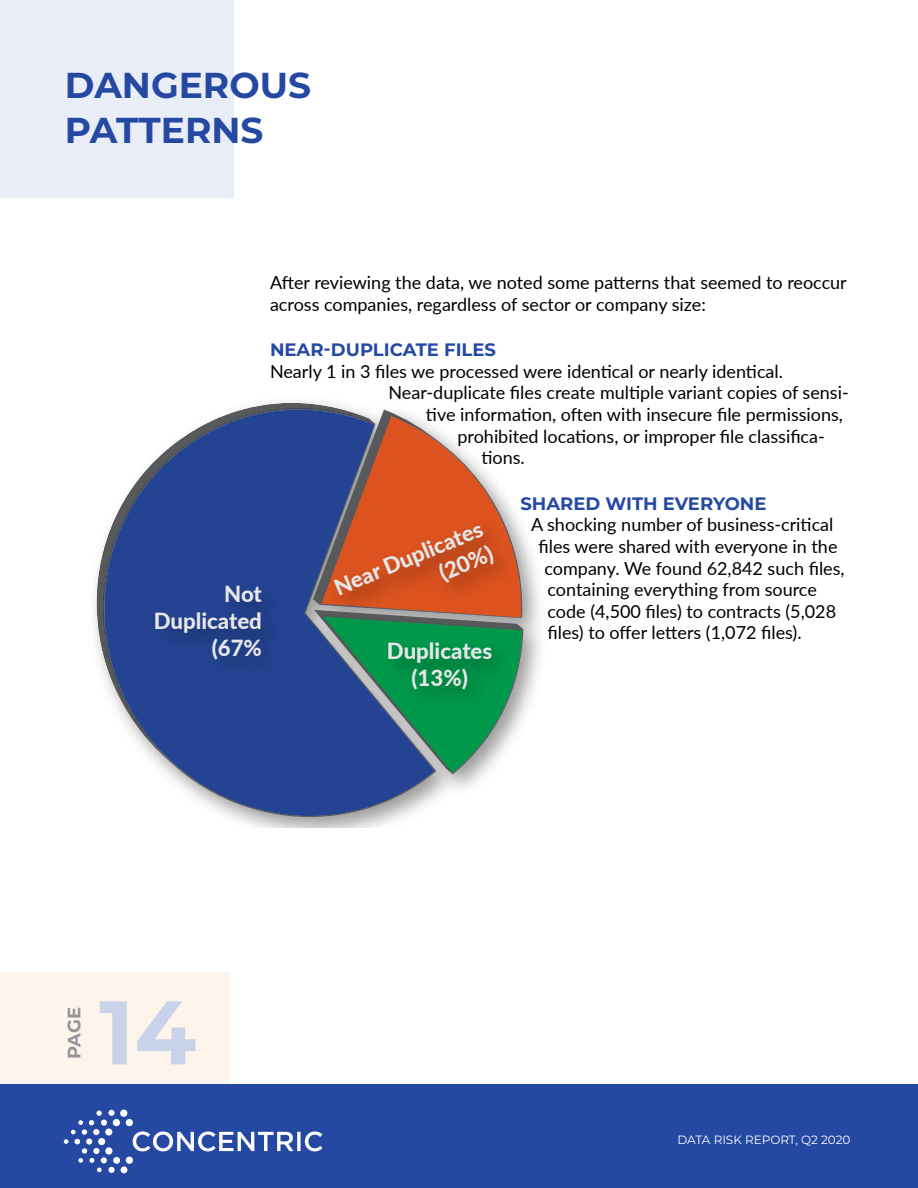
<style>
.page{position:relative;width:918px;height:1188px;background:#fff}
.page>*{position:absolute;margin:0;border:0;box-sizing:border-box;transform-origin:0 0}
.t1{font:700 90px "Montserrat";color:#c8d2e8}
.t2{font:700 36px/45px "Montserrat";color:#2549a3}
.t3{font:800 22.2px/26.7px "Lato";color:#e6e7e8;text-align:right}
.t4{font:18px/21.6px "Lato";color:#000}
.t5{font:700 18px "Montserrat";color:#2549a3}
.t6{font:700 18px "Montserrat";color:#939598}
.t7{font:12px "Montserrat";color:#fff}
</style>
<div class="page">
<div style="left:0;top:972px;width:230px;height:216px;background:#fff4ec"></div>
<div style="left:0;top:1084px;width:918px;height:104px;background:#2549a3"></div>
<div style="left:0;top:0;width:233px;height:198px;background:#e9edf6"></div>
<svg style="left:133px;top:1132px;width:189px;height:19px"></svg>
<div style="left:126px;top:1119px;width:7px;height:7px;background:#fff;border-radius:50%"></div>
<div style="left:113px;top:1119px;width:7px;height:7px;background:#fff;border-radius:50%"></div>
<div style="left:108px;top:1110px;width:7px;height:6px;background:#f8f9fc;border-radius:50%"></div>
<div style="left:120px;top:1110px;width:7px;height:7px;background:#fff;border-radius:50%"></div>
<div style="left:126px;top:1157px;width:7px;height:7px;background:#fff;border-radius:50%"></div>
<div style="left:121px;top:1166px;width:6px;height:7px;background:#fff;border-radius:50%"></div>
<div style="left:113px;top:1157px;width:7px;height:7px;background:#fff;border-radius:50%"></div>
<svg style="left:64px;top:1111px;width:51px;height:62px"></svg>
<img style="left:94px;top:401px;width:447px;height:427px">
<svg style="left:436px;top:403px;width:87px;height:413px"></svg>
<svg style="left:97px;top:403px;width:339px;height:414px;fill:#244493"></svg>
<img style="left:371px;top:657px;width:153px;height:67px">
<img style="left:315px;top:502px;width:214px;height:155px">
<img style="left:138px;top:568px;width:155px;height:125px">
<h2 class="t2" style="left:65px;top:61px;width:248px">DANGEROUS<br>PATTERNS</h2>
<p class="t3" style="left:154px;top:580px;width:110px">Not<br>Duplicated (67%</p>
<p class="t4" style="left:270px;top:271px;width:578px">After reviewing the data, we noted some patterns that seemed to reoccur across companies, regardless of sector or company size:</p>
<p class="t5" style="left:270px;top:337px;width:228px">NEAR-DUPLICATE FILES</p>
<p class="t4" style="left:270px;top:360px;width:515px">Nearly 1 in 3 files we processed were identical or nearly identical.</p>
<p class="t4" style="left:388px;top:381px;width:462px">Near-duplicate files create multiple variant copies of sensi-</p>
<p class="t4" style="left:426px;top:403px;width:419px">tive information, often with insecure file permissions,</p>
<p class="t4" style="left:457px;top:424px;width:369px">prohibited locations, or improper file classifica-</p>
<p class="t4" style="left:482px;top:446px;width:45px">tions.</p>
<p class="t5" style="left:521px;top:490px;width:248px">SHARED WITH EVERYONE</p>
<p class="t4" style="left:531px;top:513px;width:304px">A shocking number of business-critical</p>
<p class="t4" style="left:539px;top:535px;width:301px">files were shared with everyone in the</p>
<p class="t4" style="left:545px;top:556px;width:302px">company. We found 62,842 such files,</p>
<p class="t4" style="left:548px;top:578px;width:271px">containing everything from source</p>
<p class="t4" style="left:548px;top:600px;width:290px">code (4,500 files) to contracts (5,028</p>
<p class="t4" style="left:548px;top:621px;width:256px">files) to offer letters (1,072 files).</p>
<p class="t3" style="left:387px;top:637px;width:107px;text-align:center">Duplicates (13%)</p>
<p class="t3" style="left:330px;top:574px;width:160px;rotate:-22deg">Near Duplicates (20%)</p>
<p class="t6" style="left:61px;top:1059px;width:53px;rotate:-90deg">PAGE</p>
<h1 class="t1" style="left:99px;top:968px;width:99px">14</h1>
<p class="t7" style="left:677px;top:1132px;width:175px">DATA RISK REPORT, Q2 2020</p>
</div>
